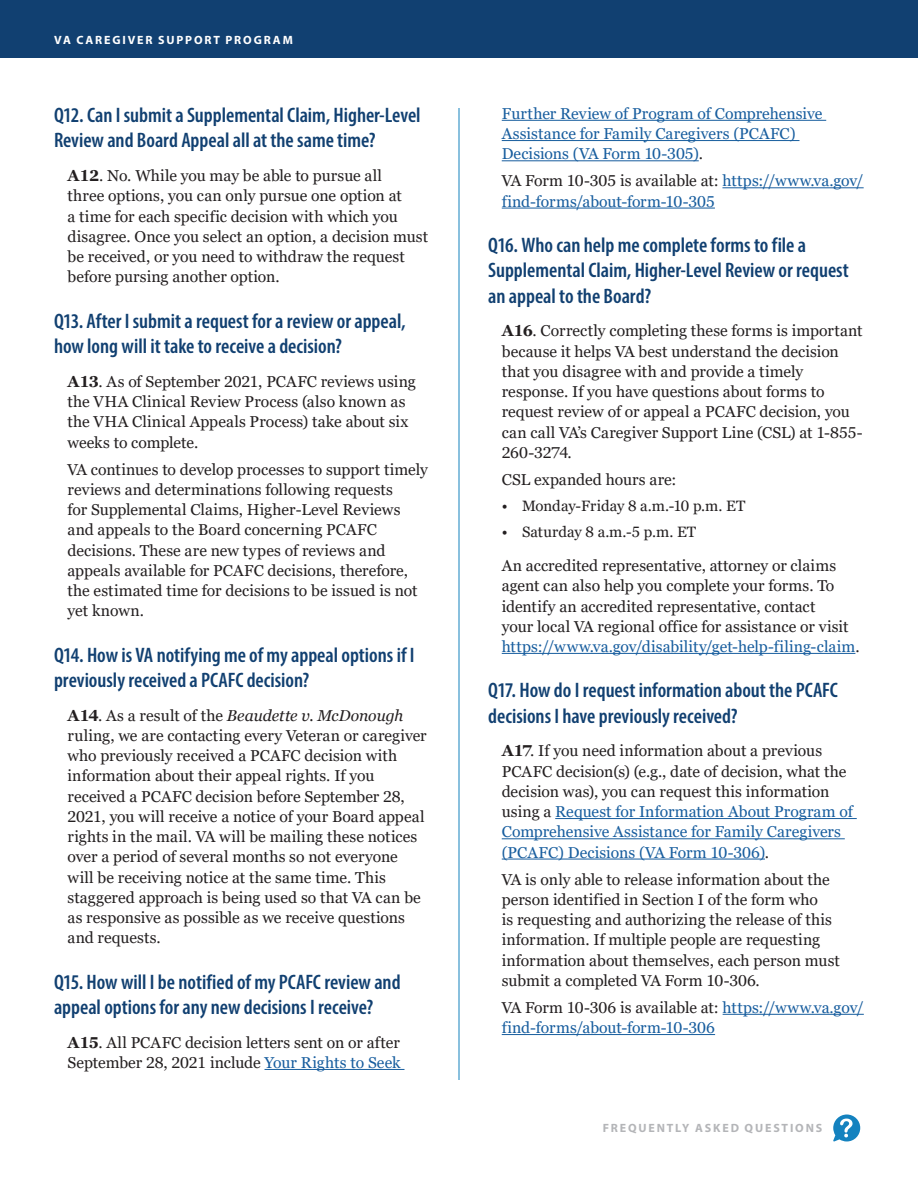
<style>
.page{position:relative;width:918px;height:1188px;background:#fff}
.page>*{position:absolute;margin:0;border:0;box-sizing:border-box;transform-origin:0 0}
.Question{font:600 condensed 21px/25.2px "Myriad Pro";color:#114071}
.Answer{font:15.75px/20.2px "Georgia";letter-spacing:.005em;color:#231f20}
.Answer_2nd_paragraph{font:15.75px/20.2px "Georgia";color:#231f20}
.Answer_2nd_paragraph-2{font:15.75px/20.2px "Georgia";letter-spacing:-.005em;color:#175d9e}
.Answer-2{font:15.75px/20.2px "Georgia";letter-spacing:.005em;color:#175d9e}
.t1{font:15px "Georgia";letter-spacing:.005em;color:#231f20}
.t2{font:700 12px "Myriad Pro";letter-spacing:.155em;color:#fff}
.t3{font:700 12px "Myriad Pro";letter-spacing:.155em;color:#b4b5b8}
.s1{font-weight:700}
.s2{font-style:italic}
.s3{color:#175d9e}
.s4{color:#231f20}
</style>
<div class="page">
<hr style="left:265px;top:1069px;width:139px;height:1px;background:#175d9e">
<hr style="left:502px;top:120px;width:324px;height:1px;background:#175d9e">
<hr style="left:502px;top:140px;width:297px;height:1px;background:#175d9e">
<hr style="left:502px;top:160px;width:197px;height:1px;background:#175d9e">
<hr style="left:722px;top:187px;width:142px;height:1px;background:#175d9e">
<hr style="left:502px;top:208px;width:213px;height:1px;background:#175d9e">
<hr style="left:502px;top:653px;width:353px;height:1px;background:#175d9e">
<hr style="left:555px;top:818px;width:302px;height:1px;background:#175d9e">
<hr style="left:502px;top:838px;width:343px;height:1px;background:#175d9e">
<hr style="left:502px;top:859px;width:263px;height:1px;background:#175d9e">
<hr style="left:723px;top:1014px;width:141px;height:1px;background:#175d9e">
<hr style="left:502px;top:1034px;width:213px;height:1px;background:#175d9e">
<svg style="left:833px;top:1115px;width:27px;height:27px"></svg>
<div style="left:0;top:0;width:918px;height:58px;background:#114071"></div>
<hr style="left:459px;top:108px;width:1px;height:972px;background:#1482bf">
<p class="t2" style="left:54px;top:32px;width:240px">VA CAREGIVER SUPPORT PROGRAM</p>
<p class="Question" style="left:54px;top:102px;width:368px">Q12. Can I submit a Supplemental Claim, Higher-Level<br>Review and Board Appeal all at the same time?</p>
<p class="Answer" style="left:68px;top:166px;width:362px"><span class="s1">A12</span>. No. While you may be able to pursue all<br>three options, you can only pursue one option at<br>a time for each specific decision with which you disagree. Once you select an option, a decision must be received, or you need to withdraw the request before pursing another option.</p>
<p class="Question" style="left:54px;top:308px;width:353px">Q13. After I submit a request for a review or appeal, how long will it take to receive a decision?</p>
<p class="Answer" style="left:68px;top:372px;width:350px"><span class="s1">A13</span>. As of September 2021, PCAFC reviews using the VHA Clinical Review Process (also known as the VHA Clinical Appeals Process) take about six weeks to complete.</p>
<p class="Answer_2nd_paragraph" style="left:68px;top:459px;width:362px">VA continues to develop processes to support timely reviews and determinations following requests<br>for Supplemental Claims, Higher-Level Reviews and appeals to the Board concerning PCAFC decisions. These are new types of reviews and appeals available for PCAFC decisions, therefore, the estimated time for decisions to be issued is not yet known.</p>
<p class="Question" style="left:54px;top:642px;width:362px">Q14. How is VA notifying me of my appeal options if I previously received a PCAFC decision?</p>
<p class="Answer" style="left:68px;top:705px;width:361px"><span class="s1">A14</span>. As a result of the <span class="s2">Beaudette v. McDonough </span>ruling, we are contacting every Veteran or caregiver who previously received a PCAFC decision with information about their appeal rights. If you received a PCAFC decision before September 28, 2021, you will receive a notice of your Board appeal rights in the mail. VA will be mailing these notices over a period of several months so not everyone will be receiving notice at the same time. This staggered approach is being used so that VA can be as responsive as possible as we receive questions and requests.</p>
<p class="Question" style="left:54px;top:969px;width:348px">Q15. How will I be notified of my PCAFC review and appeal options for any new decisions I receive?</p>
<p class="Answer" style="left:68px;top:1033px;width:335px"><span class="s1">A15</span>. All PCAFC decision letters sent on or after<br>September 28, 2021 include <span class="s3">Your Rights to Seek</span></p>
<p class="Answer-2" style="left:502px;top:104px;width:322px">Further Review of Program of Comprehensive<br>Assistance for Family Caregivers (PCAFC)<br>Decisions (VA Form 10-305)<span class="s4">.</span></p>
<p class="Answer_2nd_paragraph-2" style="left:502px;top:171px;width:363px"><span class="s4">VA Form 10-305 is available at:</span> https://www.va.gov/ find-forms/about-form-10-305</p>
<p class="Question" style="left:488px;top:232px;width:362px">Q16. Who can help me complete forms to file a<br>Supplemental Claim, Higher-Level Review or request an appeal to the Board?</p>
<p class="Answer" style="left:502px;top:321px;width:363px"><span class="s1">A16</span>. Correctly completing these forms is important because it helps VA best understand the decision that you disagree with and provide a timely response. If you have questions about forms to request review of or appeal a PCAFC decision, you can call VA’s Caregiver Support Line (CSL) at 1-855- 260-3274.</p>
<p class="Answer_2nd_paragraph" style="left:502px;top:470px;width:176px">CSL expanded hours are:</p>
<p class="t1" style="left:502px;top:497px;width:245px">• Monday-Friday 8 a.m.-10 p.m. ET</p>
<p class="t1" style="left:502px;top:523px;width:196px">• Saturday 8 a.m.-5 p.m. ET</p>
<p class="Answer_2nd_paragraph" style="left:502px;top:556px;width:359px">An accredited representative, attorney or claims agent can also help you complete your forms. To identify an accredited representative, contact<br>your local VA regional office for assistance or visit <span class="s3">https://www.va.gov/disability/get-help-filing-claim</span>.</p>
<p class="Question" style="left:488px;top:678px;width:351px">Q17. How do I request information about the PCAFC decisions I have previously received?</p>
<p class="Answer" style="left:502px;top:741px;width:353px"><span class="s1">A17</span>. If you need information about a previous PCAFC decision(s) (e.g., date of decision, what the decision was), you can request this information using a <span class="s3">Request for Information About Program of Comprehensive Assistance for Family Caregivers (PCAFC) Decisions (VA Form 10-306)</span>.</p>
<p class="Answer_2nd_paragraph" style="left:502px;top:869px;width:340px">VA is only able to release information about the person identified in Section I of the form who<br>is requesting and authorizing the release of this information. If multiple people are requesting information about themselves, each person must submit a completed VA Form 10-306.</p>
<p class="Answer_2nd_paragraph-2" style="left:502px;top:998px;width:364px"><span class="s4">VA Form 10-306 is available at:</span> https://www.va.gov/ find-forms/about-form-10-306</p>
<p class="t3" style="left:603px;top:1120px;width:221px">FREQUENTLY ASKED QUESTIONS</p>
</div>
